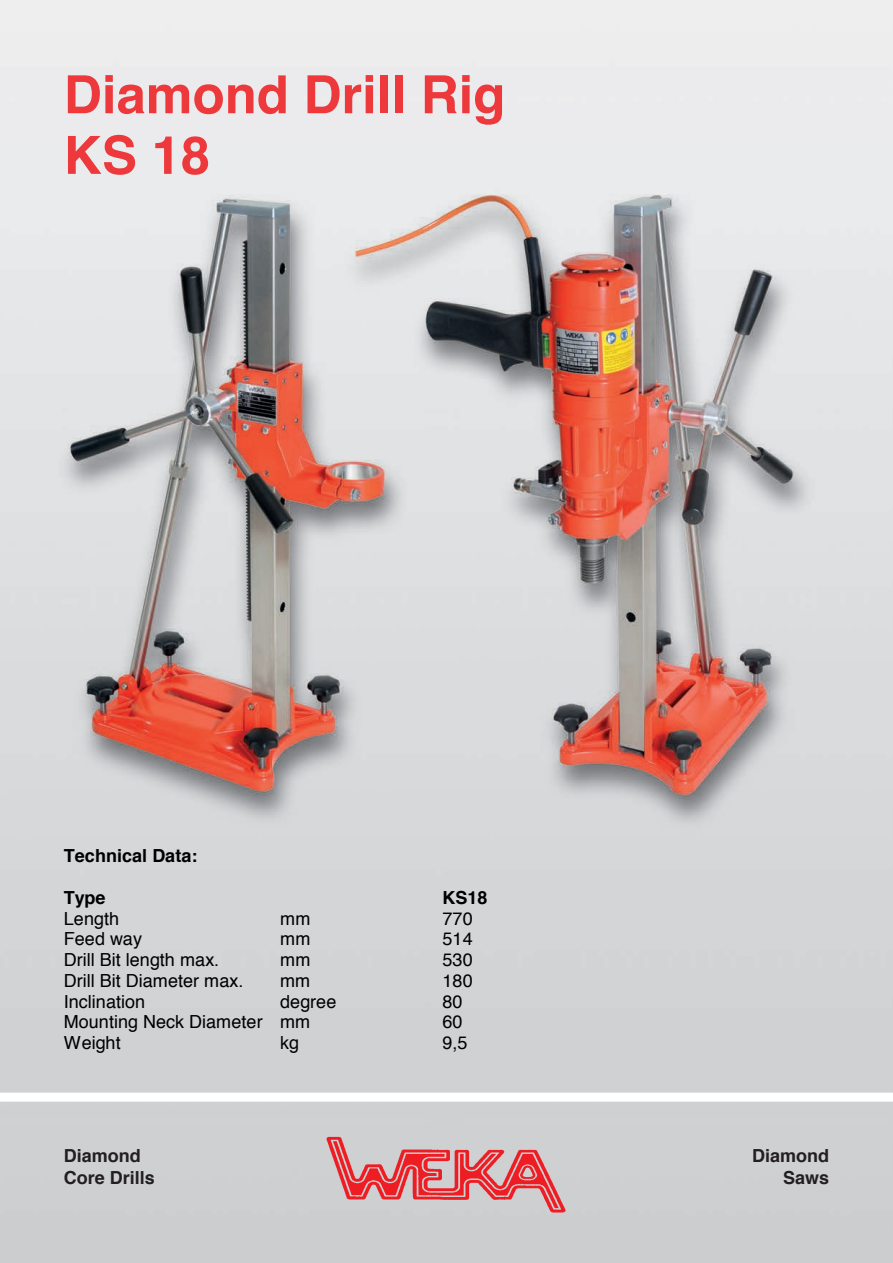
<style>
.page{position:relative;width:893px;height:1263px;background:#fff}
.page>*{position:absolute;margin:0;border:0;box-sizing:border-box;transform-origin:0 0}
.t1{font:700 52.65px/60.6px "Helvetica";color:#ee393c}
.t2{font:18px "Helvetica";letter-spacing:.005em;color:#000}
.t3{font:700 18px "Helvetica";color:#231f20}
.t4{font:700 18px "Helvetica";color:#000}
</style>
<div class="page">
<img style="left:0;top:0;width:893px;height:1263px">
<img style="left:324px;top:1134px;width:245px;height:88px">
<div style="left:0;top:1093px;width:893px;height:9px;background:#fff"></div>
<p class="t1" style="left:64px;top:65px;width:443px">Diamond Drill Rig<br>KS 18</p>
<p class="t4" style="left:64px;top:841px;width:135px">Technical Data:</p>
<p class="t4" style="left:64px;top:883px;width:43px">Type</p>
<p class="t4" style="left:442px;top:883px;width:47px">KS18</p>
<p class="t2" style="left:64px;top:904px;width:57px">Length</p>
<p class="t2" style="left:280px;top:904px;width:32px">mm</p>
<p class="t2" style="left:442px;top:904px;width:32px">770</p>
<p class="t2" style="left:64px;top:925px;width:80px">Feed way</p>
<p class="t2" style="left:280px;top:925px;width:32px">mm</p>
<p class="t2" style="left:442px;top:925px;width:32px">514</p>
<p class="t2" style="left:64px;top:946px;width:157px">Drill Bit length max.</p>
<p class="t2" style="left:280px;top:946px;width:32px">mm</p>
<p class="t2" style="left:442px;top:946px;width:32px">530</p>
<p class="t2" style="left:64px;top:967px;width:181px">Drill Bit Diameter max.</p>
<p class="t2" style="left:280px;top:967px;width:32px">mm</p>
<p class="t2" style="left:442px;top:967px;width:32px">180</p>
<p class="t2" style="left:64px;top:987px;width:83px">Inclination</p>
<p class="t2" style="left:280px;top:987px;width:58px">degree</p>
<p class="t2" style="left:442px;top:987px;width:22px">80</p>
<p class="t2" style="left:64px;top:1008px;width:248px">Mounting Neck Diameter mm</p>
<p class="t2" style="left:442px;top:1008px;width:22px">60</p>
<p class="t2" style="left:64px;top:1029px;width:58px">Weight</p>
<p class="t2" style="left:280px;top:1029px;width:21px">kg</p>
<p class="t2" style="left:442px;top:1029px;width:27px">9,5</p>
<p class="t3" style="left:64px;top:1141px;width:79px">Diamond</p>
<p class="t3" style="left:64px;top:1163px;width:93px">Core Drills</p>
<p class="t3" style="left:752px;top:1141px;width:79px">Diamond</p>
<p class="t3" style="left:783px;top:1163px;width:48px">Saws</p>
</div>
